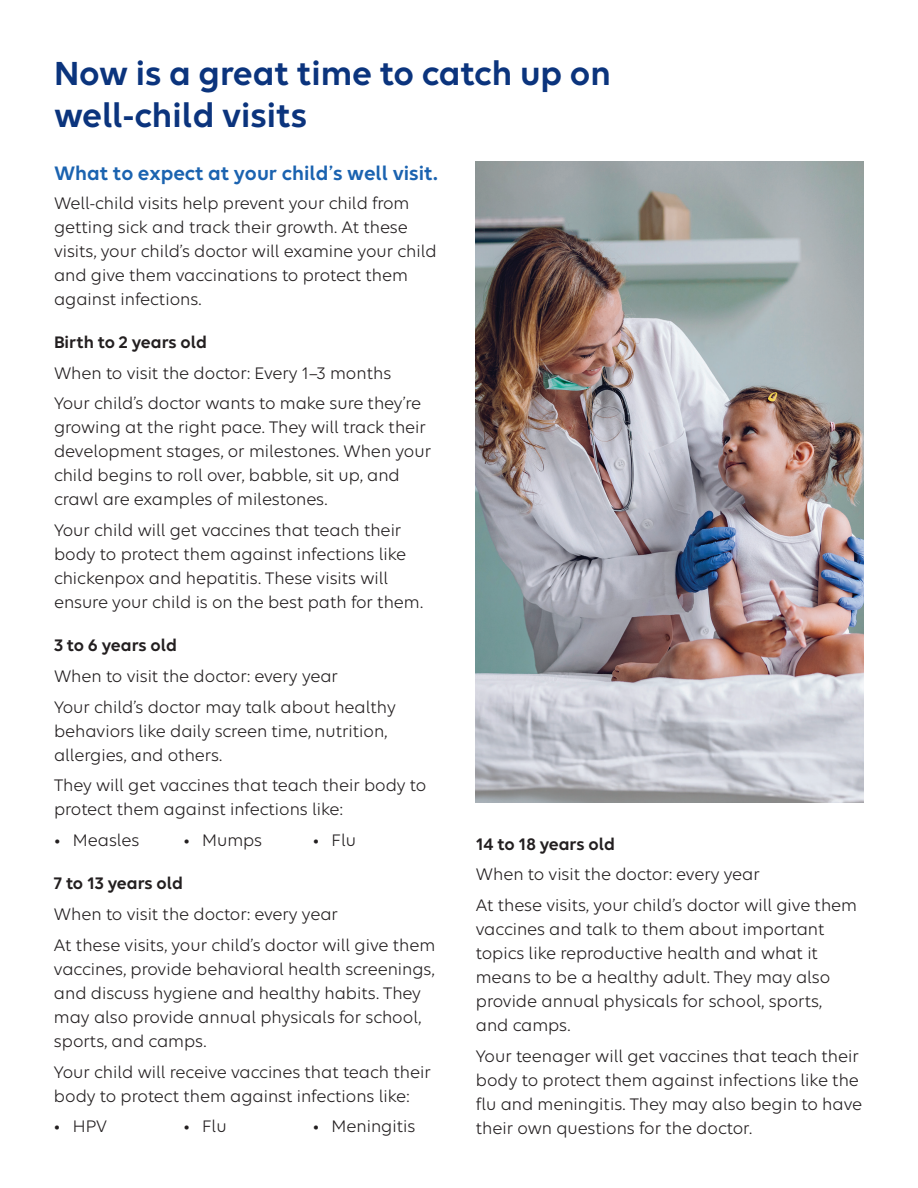
<style>
.page{position:relative;width:918px;height:1188px;background:#fff}
.page>*{position:absolute;margin:0;border:0;box-sizing:border-box;transform-origin:0 0}
.t1{font:600 36px/42px "Elevance Sans";color:#0b347d}
.t2{font:600 21px "Elevance Sans";color:#1b63b0}
.t3{font:18px/24px "Elevance Sans";color:#231f20}
.t4{font:600 18px "Elevance Sans";color:#231f20}
</style>
<div class="page">
<img style="left:476px;top:161px;width:388px;height:642px">
<h2 class="t1" style="left:54px;top:51px;width:559px">Now is a great time to catch up on well-child visits</h2>
<h3 class="t2" style="left:54px;top:160px;width:385px">What to expect at your child’s well visit.</h3>
<p class="t3" style="left:54px;top:190px;width:384px">Well-child visits help prevent your child from getting sick and track their growth. At these visits, your child’s doctor will examine your child and give them vaccinations to protect them against infections.</p>
<h4 class="t4" style="left:54px;top:331px;width:155px">Birth to 2 years old</h4>
<p class="t3" style="left:54px;top:360px;width:339px">When to visit the doctor: Every 1–3 months</p>
<p class="t3" style="left:54px;top:391px;width:379px">Your child’s doctor wants to make sure they’re growing at the right pace. They will track their development stages, or milestones. When your child begins to roll over, babble, sit up, and crawl are examples of milestones.</p>
<p class="t3" style="left:54px;top:518px;width:370px">Your child will get vaccines that teach their body to protect them against infections like chickenpox and hepatitis. These visits will ensure your child is on the best path for them.</p>
<h4 class="t4" style="left:54px;top:634px;width:125px">3 to 6 years old</h4>
<p class="t3" style="left:54px;top:664px;width:286px">When to visit the doctor: every year</p>
<p class="t3" style="left:54px;top:694px;width:343px">Your child’s doctor may talk about healthy behaviors like daily screen time, nutrition, allergies, and others.</p>
<p class="t3" style="left:54px;top:773px;width:374px">They will get vaccines that teach their body to protect them against infections like:</p>
<p class="t3" style="left:54px;top:828px;width:87px">• Measles</p>
<p class="t3" style="left:183px;top:828px;width:80px">• Mumps</p>
<p class="t3" style="left:313px;top:828px;width:45px">• Flu</p>
<h4 class="t4" style="left:54px;top:873px;width:131px">7 to 13 years old</h4>
<p class="t3" style="left:54px;top:902px;width:286px">When to visit the doctor: every year</p>
<p class="t3" style="left:54px;top:932px;width:383px">At these visits, your child’s doctor will give them vaccines, provide behavioral health screenings, and discuss hygiene and healthy habits. They may also provide annual physicals for school, sports, and camps.</p>
<p class="t3" style="left:54px;top:1059px;width:378px">Your child will receive vaccines that teach their body to protect them against infections like:</p>
<p class="t3" style="left:54px;top:1114px;width:55px">• HPV</p>
<p class="t3" style="left:183px;top:1114px;width:45px">• Flu</p>
<p class="t3" style="left:313px;top:1114px;width:104px">• Meningitis</p>
<h4 class="t4" style="left:476px;top:833px;width:141px">14 to 18 years old</h4>
<p class="t3" style="left:476px;top:862px;width:286px">When to visit the doctor: every year</p>
<p class="t3" style="left:476px;top:893px;width:383px">At these visits, your child’s doctor will give them vaccines and talk to them about important topics like reproductive health and what it means to be a healthy adult. They may also provide annual physicals for school, sports, and camps.</p>
<p class="t3" style="left:476px;top:1043px;width:388px">Your teenager will get vaccines that teach their body to protect them against infections like the flu and meningitis. They may also begin to have their own questions for the doctor.</p>
</div>
